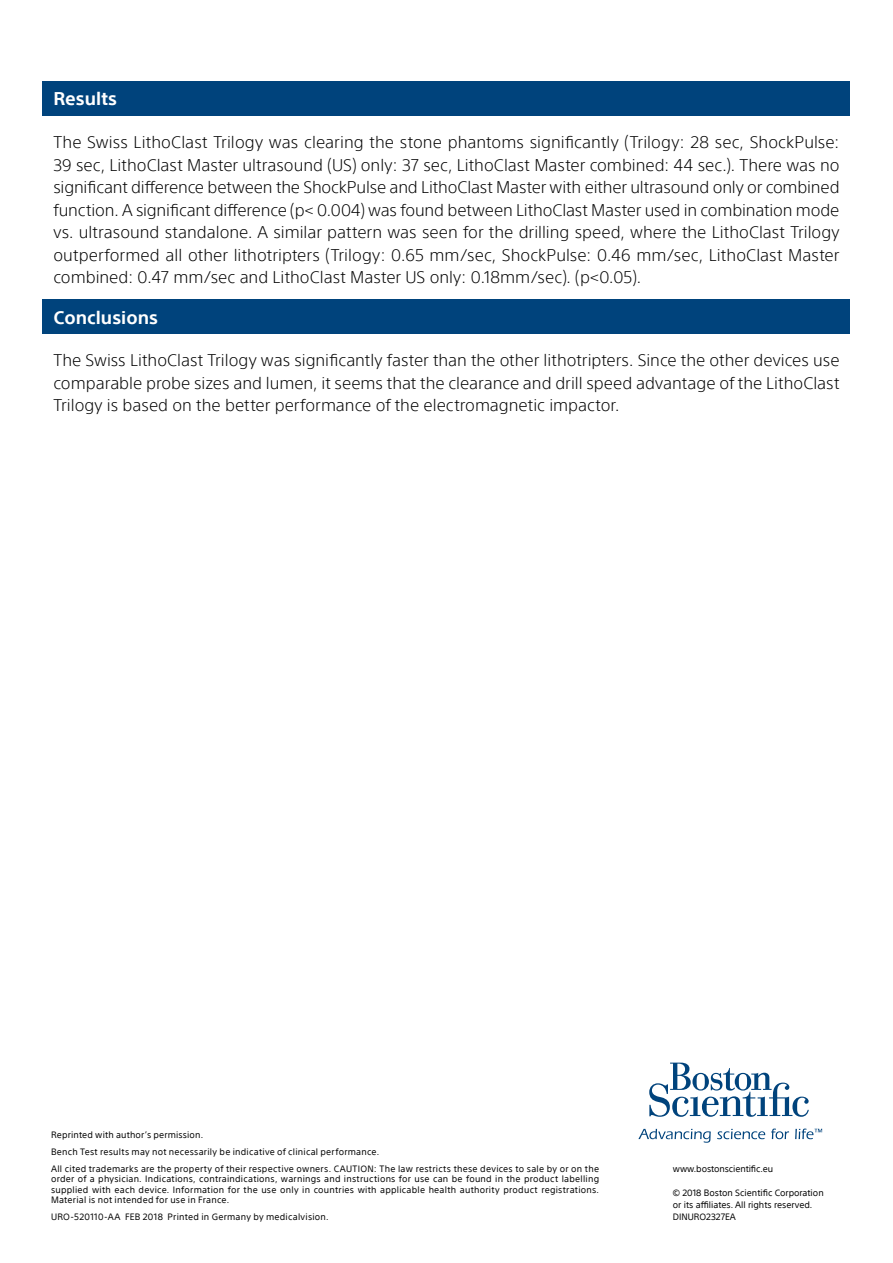
<style>
.page{position:relative;width:893px;height:1263px;background:#fff}
.page>*{position:absolute;margin:0;border:0;box-sizing:border-box;transform-origin:0 0}
.t1{font:700 18px "SST";color:#fff}
.t2{font:300 16.5px/22.5px "SST";color:#000;text-align:justify}
.t3{font:9px/17.1px "SST";letter-spacing:.025em;color:#000}
.t4{font:9px/12px "SST";color:#000}
.t5{font:9px "SST";letter-spacing:-.01em;color:#000}
</style>
<div class="page">
<div style="left:43px;top:82px;width:807px;height:34px;background:#00437c"></div>
<div style="left:43px;top:300px;width:807px;height:34px;background:#00437c"></div>
<svg style="left:649px;top:1062px;width:160px;height:55px"></svg>
<svg style="left:638px;top:1129px;width:73px;height:14px"></svg>
<svg style="left:717px;top:1129px;width:48px;height:10px"></svg>
<svg style="left:771px;top:1128px;width:18px;height:11px"></svg>
<svg style="left:795px;top:1128px;width:27px;height:11px"></svg>
<p class="t1" style="left:53px;top:88px;width:65px">Results</p>
<p class="t2" style="left:53px;top:131px;width:788px">The Swiss LithoClast Trilogy was clearing the stone phantoms significantly (Trilogy: 28 sec, ShockPulse:<br>39 sec, LithoClast Master ultrasound (US) only: 37 sec, LithoClast Master combined: 44 sec.). There was no significant difference between the ShockPulse and LithoClast Master with either ultrasound only or combined function. A significant difference (p&lt; 0.004) was found between LithoClast Master used in combination mode vs. ultrasound standalone. A similar pattern was seen for the drilling speed, where the LithoClast Trilogy outperformed all other lithotripters (Trilogy: 0.65 mm/sec, ShockPulse: 0.46 mm/sec, LithoClast Master combined: 0.47 mm/sec and LithoClast Master US only: 0.18mm/sec). (p&lt;0.05).</p>
<p class="t1" style="left:53px;top:307px;width:106px">Conclusions</p>
<p class="t2" style="left:53px;top:349px;width:788px">The Swiss LithoClast Trilogy was significantly faster than the other lithotripters. Since the other devices use comparable probe sizes and lumen, it seems that the clearance and drill speed advantage of the LithoClast Trilogy is based on the better performance of the electromagnetic impactor.</p>
<p class="t3" style="left:51px;top:1126px;width:550px">Reprinted with author’s permission.<br>Bench Test results may not necessarily be indicative of clinical performance.<br>All cited trademarks are the property of their respective owners. CAUTION: The law restricts these devices to sale by or on the</p>
<p class="t3" style="left:51px;top:1174px;width:550px;line-height:10.5px;text-align:justify">order of a physician. Indications, contraindications, warnings and instructions for use can be found in the product labelling supplied with each device. Information for the use only in countries with applicable health authority product registrations.<br>Material is not intended for use in France.</p>
<p class="t3" style="left:51px;top:1208px;width:279px">URO-520110-AA FEB 2018 Printed in Germany by medicalvision.</p>
<p class="t5" style="left:673px;top:1164px;width:102px">www.bostonscientific.eu</p>
<p class="t4" style="left:673px;top:1187px;width:152px">© 2018 Boston Scientific Corporation or its affiliates. All rights reserved.<br>DINURO2327EA</p>
</div>
